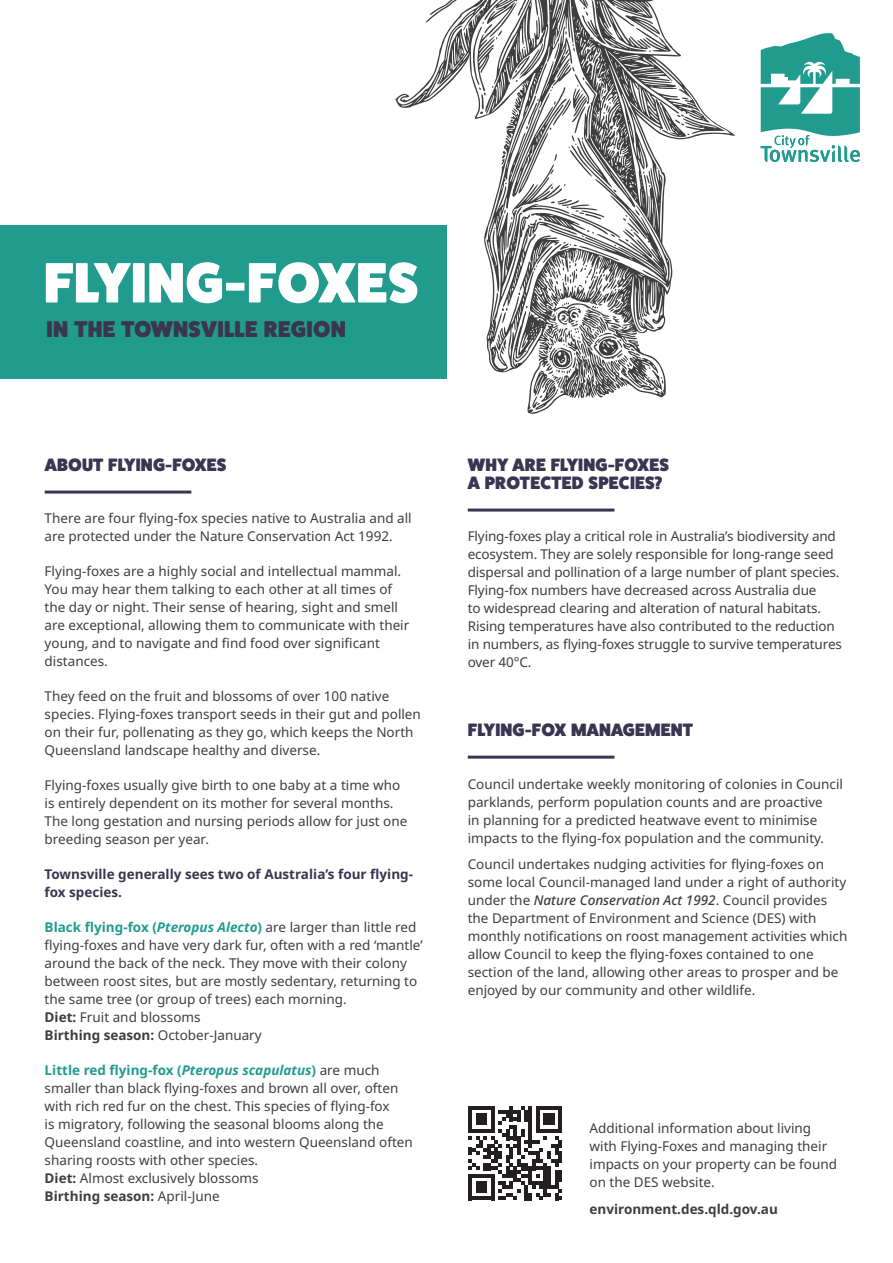
<style>
.page{position:relative;width:893px;height:1263px;background:#fff}
.page>*{position:absolute;margin:0;border:0;box-sizing:border-box;transform-origin:0 0}
.t1{font:800 57px "Fat Frank";letter-spacing:.01em;color:#fff}
.t2{font:800 22.95px "Fat Frank";letter-spacing:.01em;color:#3a3550}
.t3{font:800 18px/18px "Fat Frank";letter-spacing:.01em;color:#3a3550}
.t4{font:13.5px/18px "Noto Sans";color:#3e3e3f}
.t5{font:700 13.5px/18px "Noto Sans";color:#3a3550}
.t6{font:700 13.5px "Noto Sans";color:#3e3e3f}
.s1{font-weight:700;color:#229b8f}
.s2{font-weight:700;font-style:italic;color:#229b8f}
.s3{font-weight:700}
.s4{font-weight:500;font-style:italic}
</style>
<div class="page">
<div style="left:0;top:225px;width:446px;height:154px;background:#229b8f"></div>
<hr style="left:45px;top:490px;width:146px;height:3px;background:#3a3550">
<hr style="left:468px;top:508px;width:146px;height:3px;background:#3a3550">
<hr style="left:468px;top:756px;width:146px;height:3px;background:#3a3550">
<svg style="left:468px;top:1106px;width:94px;height:94px"></svg>
<svg style="left:761px;top:33px;width:99px;height:129px"></svg>
<svg style="left:395px;top:0;width:340px;height:414px"></svg>
<h1 class="t1" style="left:44px;top:251px;width:376px">FLYING-FOXES</h1>
<h2 class="t2" style="left:47px;top:316px;width:301px">IN THE TOWNSVILLE REGION</h2>
<h3 class="t3" style="left:45px;top:456px;width:183px">ABOUT FLYING-FOXES</h3>
<p class="t4" style="left:45px;top:510px;width:369px">There are four flying-fox species native to Australia and all are protected under the Nature Conservation Act 1992.</p>
<p class="t4" style="left:45px;top:563px;width:366px">Flying-foxes are a highly social and intellectual mammal.<br>You may hear them talking to each other at all times of the day or night. Their sense of hearing, sight and smell are exceptional, allowing them to communicate with their young, and to navigate and find food over significant distances.</p>
<p class="t4" style="left:45px;top:688px;width:378px">They feed on the fruit and blossoms of over 100 native species. Flying-foxes transport seeds in their gut and pollen on their fur, pollenating as they go, which keeps the North Queensland landscape healthy and diverse.</p>
<p class="t4" style="left:45px;top:777px;width:364px">Flying-foxes usually give birth to one baby at a time who is entirely dependent on its mother for several months.<br>The long gestation and nursing periods allow for just one breeding season per year.</p>
<p class="t5" style="left:45px;top:866px;width:370px">Townsville generally sees two of Australia’s four flying&shy;fox species.</p>
<p class="t4" style="left:45px;top:919px;width:380px"><span class="s1">Black flying-fox (</span><span class="s2">Pteropus Alecto</span><span class="s1">)</span> are larger than little red flying-foxes and have very dark fur, often with a red ‘mantle’ around the back of the neck. They move with their colony between roost sites, but are mostly sedentary, returning to the same tree (or group of trees) each morning.<br><span class="s3">Diet:</span> Fruit and blossoms<br><span class="s3">Birthing season:</span> October-January</p>
<p class="t4" style="left:45px;top:1062px;width:370px"><span class="s1">Little red flying-fox (</span><span class="s2">Pteropus scapulatus</span><span class="s1">)</span> are much smaller than black flying-foxes and brown all over, often with rich red fur on the chest. This species of flying-fox<br>is migratory, following the seasonal blooms along the Queensland coastline, and into western Queensland often sharing roosts with other species.<br><span class="s3">Diet:</span> Almost exclusively blossoms<br><span class="s3">Birthing season:</span> April-June</p>
<h3 class="t3" style="left:468px;top:456px;width:203px">WHY ARE FLYING-FOXES<br>A PROTECTED SPECIES?</h3>
<p class="t4" style="left:468px;top:528px;width:376px">Flying-foxes play a critical role in Australia’s biodiversity and ecosystem. They are solely responsible for long-range seed dispersal and pollination of a large number of plant species.<br>Flying-fox numbers have decreased across Australia due<br>to widespread clearing and alteration of natural habitats.<br>Rising temperatures have also contributed to the reduction in numbers, as flying-foxes struggle to survive temperatures over 40°C.</p>
<h3 class="t3" style="left:468px;top:721px;width:227px">FLYING-FOX MANAGEMENT</h3>
<p class="t4" style="left:468px;top:775px;width:377px">Council undertake weekly monitoring of colonies in Council parklands, perform population counts and are proactive<br>in planning for a predicted heatwave event to minimise impacts to the flying-fox population and the community.</p>
<p class="t4" style="left:468px;top:855px;width:381px">Council undertakes nudging activities for flying-foxes on some local Council-managed land under a right of authority under the <span class="s4">Nature Conservation Act 1992</span>. Council provides the Department of Environment and Science (DES) with monthly notifications on roost management activities which allow Council to keep the flying-foxes contained to one section of the land, allowing other areas to prosper and be enjoyed by our community and other wildlife.</p>
<p class="t4" style="left:590px;top:1119px;width:249px">Additional information about living with Flying-Foxes and managing their impacts on your property can be found on the DES website.</p>
<p class="t6" style="left:590px;top:1199px;width:190px">environment.des.qld.gov.au</p>
</div>
